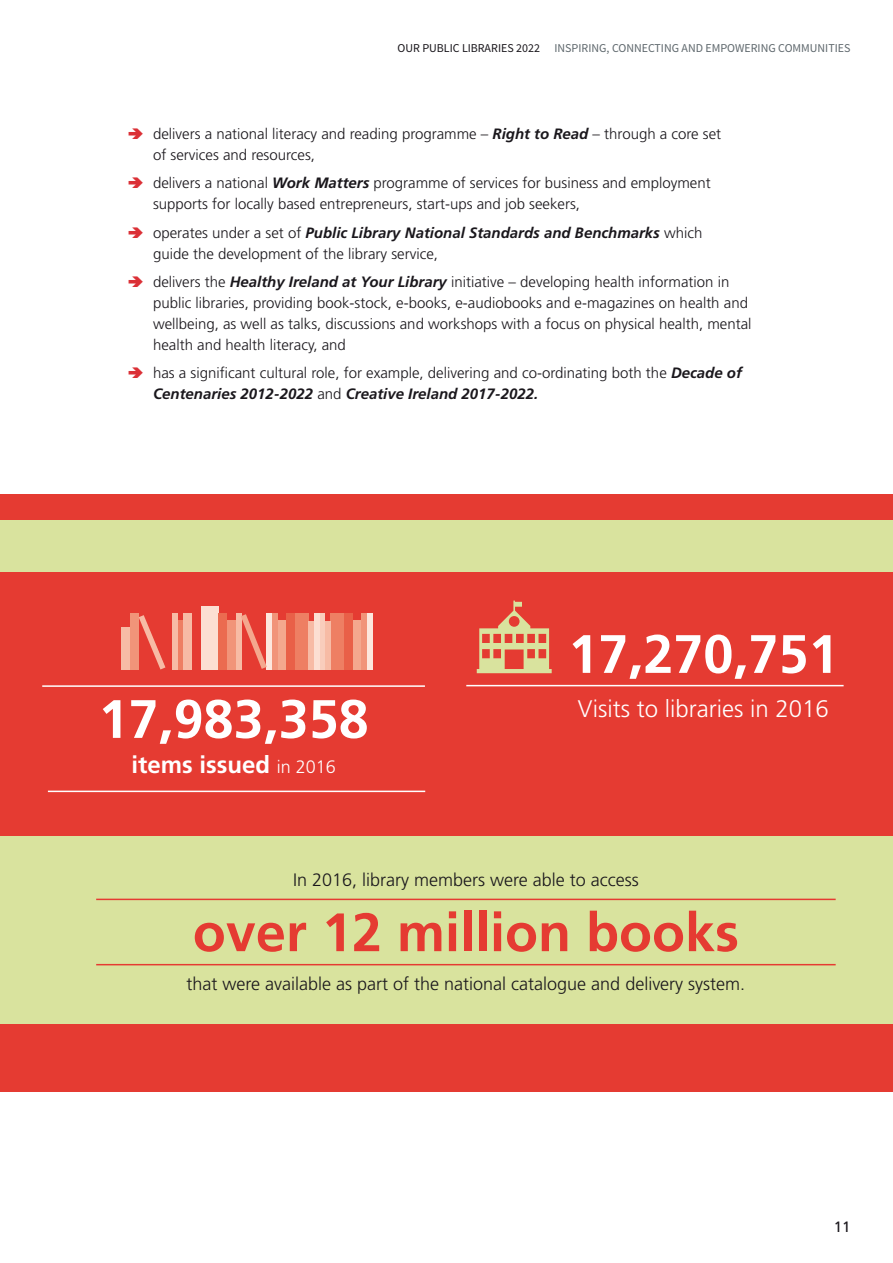
<style>
.page{position:relative;width:893px;height:1263px;background:#fff}
.page>*{position:absolute;margin:0;border:0;box-sizing:border-box;transform-origin:0 0}
.t1{font:700 54px "Frutiger LT Std";color:#fff}
.t2{font:700 54px "Frutiger LT Std";color:#e53b32}
.t3{font:300 24px "Frutiger LT Std";color:#fff}
.t4{font:700 24px "Frutiger LT Std";color:#fff}
.t5{font:300 18px "Frutiger LT Std";color:#1a171c}
.Body_6-6__1_5{font:300 15px/21px "Frutiger LT Std";color:#1a171c}
.t6{font:15px "Frutiger LT Std";color:#1a171c}
.t7{font:12px "Source Sans Pro";color:#5f686d}
.s1{color:#1a171c}
.s2{font-weight:700;font-style:italic}
.s3{font-weight:300;font-size:18px}
</style>
<div class="page">
<div style="left:0;top:494px;width:893px;height:597px;background:#e53b32"></div>
<div style="left:0;top:836px;width:893px;height:188px;background:#d9e39e"></div>
<div style="left:0;top:520px;width:893px;height:51px;background:#d9e39e"></div>
<hr style="left:42px;top:685px;width:383px;height:2px;background:#fff">
<div style="left:330px;top:613px;width:14px;height:57px;background:#ee7f63"></div>
<div style="left:344px;top:613px;width:9px;height:57px;background:#e96048"></div>
<div style="left:353px;top:621px;width:9px;height:49px;background:#f4a88e"></div>
<div style="left:362px;top:613px;width:5px;height:57px;background:#f19479"></div>
<div style="left:367px;top:613px;width:5px;height:57px;background:#fde7dd"></div>
<div style="left:325px;top:622px;width:5px;height:48px;background:#f7bba5"></div>
<div style="left:295px;top:613px;width:14px;height:57px;background:#ee7f63"></div>
<div style="left:286px;top:613px;width:9px;height:57px;background:#e96048"></div>
<div style="left:277px;top:621px;width:9px;height:49px;background:#f4a88e"></div>
<div style="left:272px;top:613px;width:5px;height:57px;background:#f19479"></div>
<div style="left:266px;top:613px;width:6px;height:57px;background:#fde7dd"></div>
<div style="left:201px;top:607px;width:17px;height:63px;background:#fcdfd2"></div>
<div style="left:218px;top:613px;width:9px;height:57px;background:#eb6b50"></div>
<div style="left:227px;top:621px;width:9px;height:49px;background:#f19479"></div>
<div style="left:236px;top:613px;width:6px;height:57px;background:#f7bba5"></div>
<svg style="left:241px;top:614px;width:26px;height:55px"></svg>
<div style="left:320px;top:613px;width:5px;height:57px;background:#f9cdbc"></div>
<div style="left:309px;top:622px;width:5px;height:48px;background:#f7bba5"></div>
<div style="left:314px;top:613px;width:6px;height:57px;background:#fcdfd2"></div>
<div style="left:183px;top:613px;width:9px;height:57px;background:#f7bba5"></div>
<div style="left:178px;top:620px;width:5px;height:50px;background:#ee7f63"></div>
<div style="left:172px;top:613px;width:6px;height:57px;background:#f7bba5"></div>
<div style="left:121px;top:627px;width:9px;height:43px;background:#f7bba5"></div>
<div style="left:130px;top:613px;width:9px;height:57px;background:#f19479"></div>
<svg style="left:139px;top:615px;width:27px;height:54px"></svg>
<svg style="left:477px;top:601px;width:75px;height:72px"></svg>
<hr style="left:48px;top:791px;width:377px;height:1px;background:#fff">
<hr style="left:466px;top:685px;width:378px;height:1px;background:#fff">
<hr style="left:96px;top:899px;width:740px;height:1px;background:#e53b32">
<hr style="left:96px;top:964px;width:740px;height:1px;background:#e53b32">
<p class="t7" style="left:397px;top:40px;width:454px"><span class="s1">OUR PUBLIC LIBRARIES 2022</span> INSPIRING, CONNECTING AND EMPOWERING COMMUNITIES</p>
<p class="Body_6-6__1_5" style="left:153px;top:124px;width:570px">delivers a national literacy and reading programme – <span class="s2">Right to Read</span> – through a core set of services and resources,</p>
<p class="Body_6-6__1_5" style="left:153px;top:173px;width:559px">delivers a national <span class="s2">Work Matters</span> programme of services for business and employment supports for locally based entrepreneurs, start-ups and job seekers,</p>
<p class="Body_6-6__1_5" style="left:153px;top:222px;width:551px">operates under a set of <span class="s2">Public Library National Standards and Benchmarks</span> which guide the development of the library service,</p>
<p class="Body_6-6__1_5" style="left:153px;top:271px;width:600px">delivers the <span class="s2">Healthy Ireland at Your Library</span> initiative – developing health information in public libraries, providing book-stock, e-books, e-audiobooks and e-magazines on health and wellbeing, as well as talks, discussions and workshops with a focus on physical health, mental health and health literacy, and</p>
<p class="Body_6-6__1_5" style="left:153px;top:363px;width:590px">has a significant cultural role, for example, delivering and co-ordinating both the <span class="s2">Decade of<br>Centenaries 2012-2022</span> and <span class="s2">Creative Ireland 2017-2022.</span></p>
<p class="t1" style="left:98px;top:687px;width:272px">17,983,358</p>
<p class="t4" style="left:131px;top:751px;width:206px">items issued <span class="s3">in 2016</span></p>
<p class="t1" style="left:568px;top:622px;width:272px">17,270,751</p>
<p class="t3" style="left:578px;top:695px;width:252px">Visits to libraries in 2016</p>
<p class="t5" style="left:293px;top:870px;width:347px">In 2016, library members were able to access</p>
<p class="t2" style="left:193px;top:901px;width:548px">over 12 million books</p>
<p class="t5" style="left:187px;top:973px;width:560px">that were available as part of the national catalogue and delivery system.</p>
<p class="t6" style="left:834px;top:1218px;width:18px">11</p>
</div>
